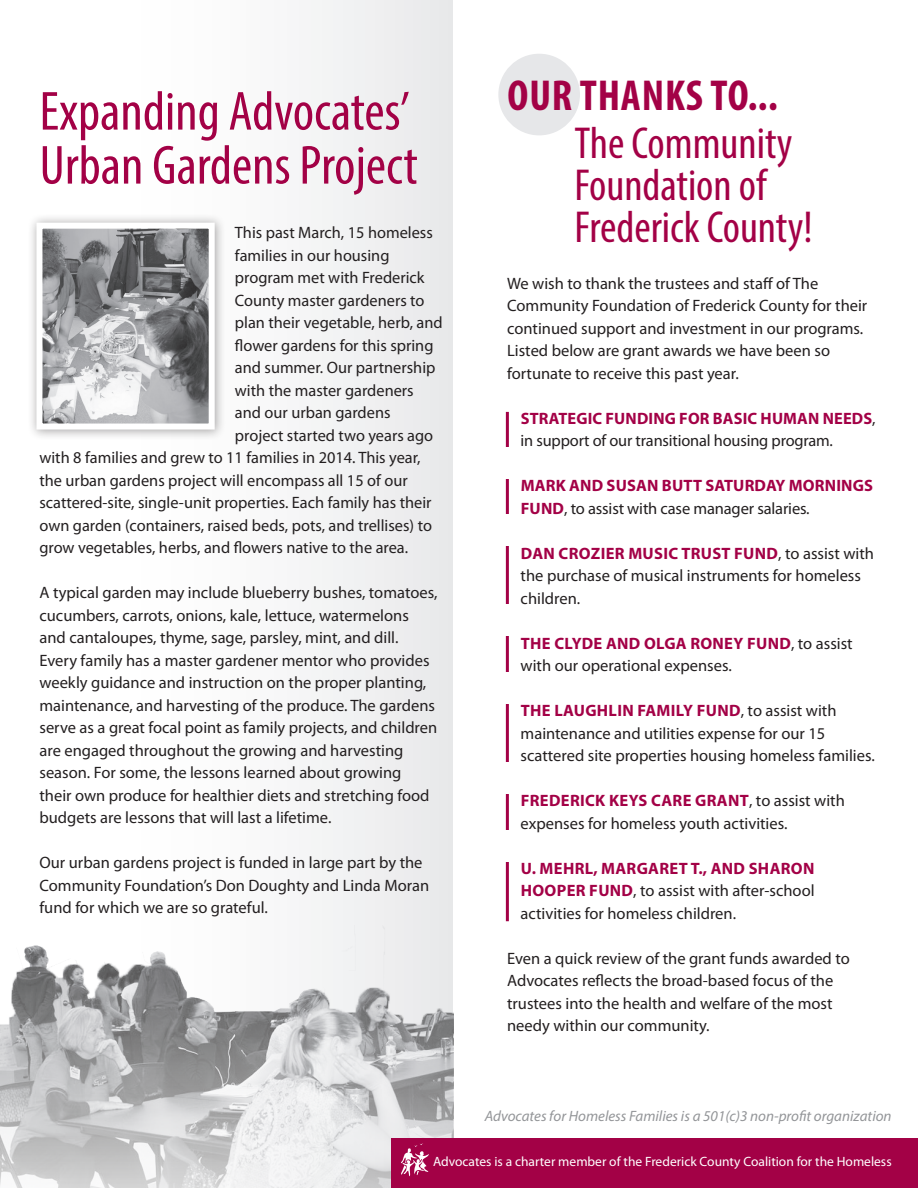
<style>
.page{position:relative;width:918px;height:1188px;background:#fff}
.page>*{position:absolute;margin:0;border:0;box-sizing:border-box;transform-origin:0 0}
.t1{font:condensed 55.5px "Myriad Pro";color:#a30146}
.t2{font:condensed 45px/42px "Myriad Pro";color:#a30146}
.t3{font:700 condensed 43.5px "Myriad Pro";letter-spacing:.02em;color:#a30146}
.t4{font:16.5px/22.5px "Myriad Pro";color:#231f20}
.t5{font:700 16.5px/22.5px "Myriad Pro";letter-spacing:.01em;color:#a30146}
.t6{font:italic 15px "Myriad Pro";color:#939598}
.t7{font:13.5px "Myriad Pro";color:#fff}
.s1{font-weight:700;color:#a30146}
.s2{font-weight:400;color:#231f20}
</style>
<div class="page">
<div style="left:1px;top:0;width:452px;height:1188px;background:linear-gradient(to right,#fff,#ececee)"></div>
<img style="left:0;top:926px;width:453px;height:262px">
<div style="left:392px;top:1139px;width:526px;height:49px;background:#a30146"></div>
<svg style="left:401px;top:1143px;width:28px;height:33px"></svg>
<div style="left:498px;top:54px;width:82px;height:81px;background:#e6e7e9;border-radius:50%"></div>
<hr style="left:506px;top:412px;width:3px;height:509px;background:#a30146">
<div style="left:488px;top:448px;width:26px;height:31px;background:#fff"></div>
<div style="left:490px;top:514px;width:28px;height:32px;background:#fff"></div>
<div style="left:490px;top:604px;width:29px;height:32px;background:#fff"></div>
<div style="left:494px;top:672px;width:26px;height:32px;background:#fff"></div>
<div style="left:497px;top:762px;width:20px;height:32px;background:#fff"></div>
<div style="left:496px;top:830px;width:21px;height:32px;background:#fff"></div>
<div style="left:27px;top:213px;width:199px;height:228px;background:#231f20;opacity:.4"></div>
<img style="left:43px;top:230px;width:165px;height:193px">
<div style="left:36px;top:223px;width:179px;height:207px;border:6px solid #fff"></div>
<p class="t1" style="left:39px;top:78px;width:372px">Expanding Advocates’</p>
<p class="t1" style="left:39px;top:132px;width:380px">Urban Gardens Project</p>
<p class="t4" style="left:235px;top:221px;width:199px">This past March, 15 homeless</p>
<p class="t4" style="left:235px;top:243px;width:156px">families in our housing</p>
<p class="t4" style="left:235px;top:266px;width:191px">program met with Frederick</p>
<p class="t4" style="left:235px;top:288px;width:191px">County master gardeners to</p>
<p class="t4" style="left:235px;top:311px;width:209px">plan their vegetable, herb, and</p>
<p class="t4" style="left:235px;top:333px;width:200px">flower gardens for this spring</p>
<p class="t4" style="left:235px;top:356px;width:202px">and summer. Our partnership</p>
<p class="t4" style="left:235px;top:378px;width:180px">with the master gardeners</p>
<p class="t4" style="left:235px;top:401px;width:157px">and our urban gardens</p>
<p class="t4" style="left:235px;top:423px;width:200px">project started two years ago</p>
<p class="t4" style="left:39px;top:446px;width:383px">with 8 families and grew to 11 families in 2014. This year,</p>
<p class="t4" style="left:39px;top:468px;width:370px">the urban gardens project will encompass all 15 of our</p>
<p class="t4" style="left:39px;top:491px;width:394px">scattered-site, single-unit properties. Each family has their</p>
<p class="t4" style="left:39px;top:513px;width:394px">own garden (containers, raised beds, pots, and trellises) to</p>
<p class="t4" style="left:39px;top:536px;width:370px">grow vegetables, herbs, and flowers native to the area.</p>
<p class="t4" style="left:39px;top:581px;width:399px">A typical garden may include blueberry bushes, tomatoes, cucumbers, carrots, onions, kale, lettuce, watermelons and cantaloupes, thyme, sage, parsley, mint, and dill.<br>Every family has a master gardener mentor who provides weekly guidance and instruction on the proper planting, maintenance, and harvesting of the produce. The gardens serve as a great focal point as family projects, and children are engaged throughout the growing and harvesting season. For some, the lessons learned about growing their own produce for healthier diets and stretching food budgets are lessons that will last a lifetime.</p>
<p class="t4" style="left:39px;top:851px;width:391px">Our urban gardens project is funded in large part by the<br>Community Foundation’s Don Doughty and Linda Moran fund for which we are so grateful.</p>
<p class="t3" style="left:508px;top:69px;width:272px">OUR THANKS TO...</p>
<p class="t2" style="left:575px;top:122px;width:219px">The Community<br>Foundation of</p>
<p class="t2" style="left:575px;top:206px;width:239px">Frederick County!</p>
<p class="t4" style="left:507px;top:272px;width:362px">We wish to thank the trustees and staff of The Community Foundation of Frederick County for their continued support and investment in our programs.<br>Listed below are grant awards we have been so fortunate to receive this past year.</p>
<p class="t4" style="left:521px;top:407px;width:356px"><span class="s1">STRATEGIC FUNDING FOR BASIC HUMAN NEEDS</span>, in support of our transitional housing program.</p>
<p class="t5" style="left:521px;top:474px;width:354px">MARK AND SUSAN BUTT SATURDAY MORNINGS<br>FUND<span class="s2">, to assist with case manager salaries.</span></p>
<p class="t4" style="left:521px;top:542px;width:355px"><span class="s1">DAN CROZIER MUSIC TRUST FUND</span>, to assist with the purchase of musical instruments for homeless children.</p>
<p class="t4" style="left:521px;top:632px;width:334px"><span class="s1">THE CLYDE AND OLGA RONEY FUND</span>, to assist with our operational expenses.</p>
<p class="t4" style="left:521px;top:699px;width:356px"><span class="s1">THE LAUGHLIN FAMILY FUND</span>, to assist with maintenance and utilities expense for our 15 scattered site properties housing homeless families.</p>
<p class="t4" style="left:521px;top:789px;width:326px"><span class="s1">FREDERICK KEYS CARE GRANT</span>, to assist with expenses for homeless youth activities.</p>
<p class="t4" style="left:521px;top:857px;width:296px;text-align:justify"><span class="s1">U. MEHRL, MARGARET T., AND SHARON HOOPER FUND</span>, to assist with after-school activities for homeless children.</p>
<p class="t4" style="left:507px;top:947px;width:344px">Even a quick review of the grant funds awarded to Advocates reflects the broad-based focus of the trustees into the health and welfare of the most needy within our community.</p>
<p class="t6" style="left:485px;top:1107px;width:408px">Advocates for Homeless Families is a 501(c)3 non-profit organization</p>
<p class="t7" style="left:433px;top:1153px;width:460px">Advocates is a charter member of the Frederick County Coalition for the Homeless</p>
</div>
